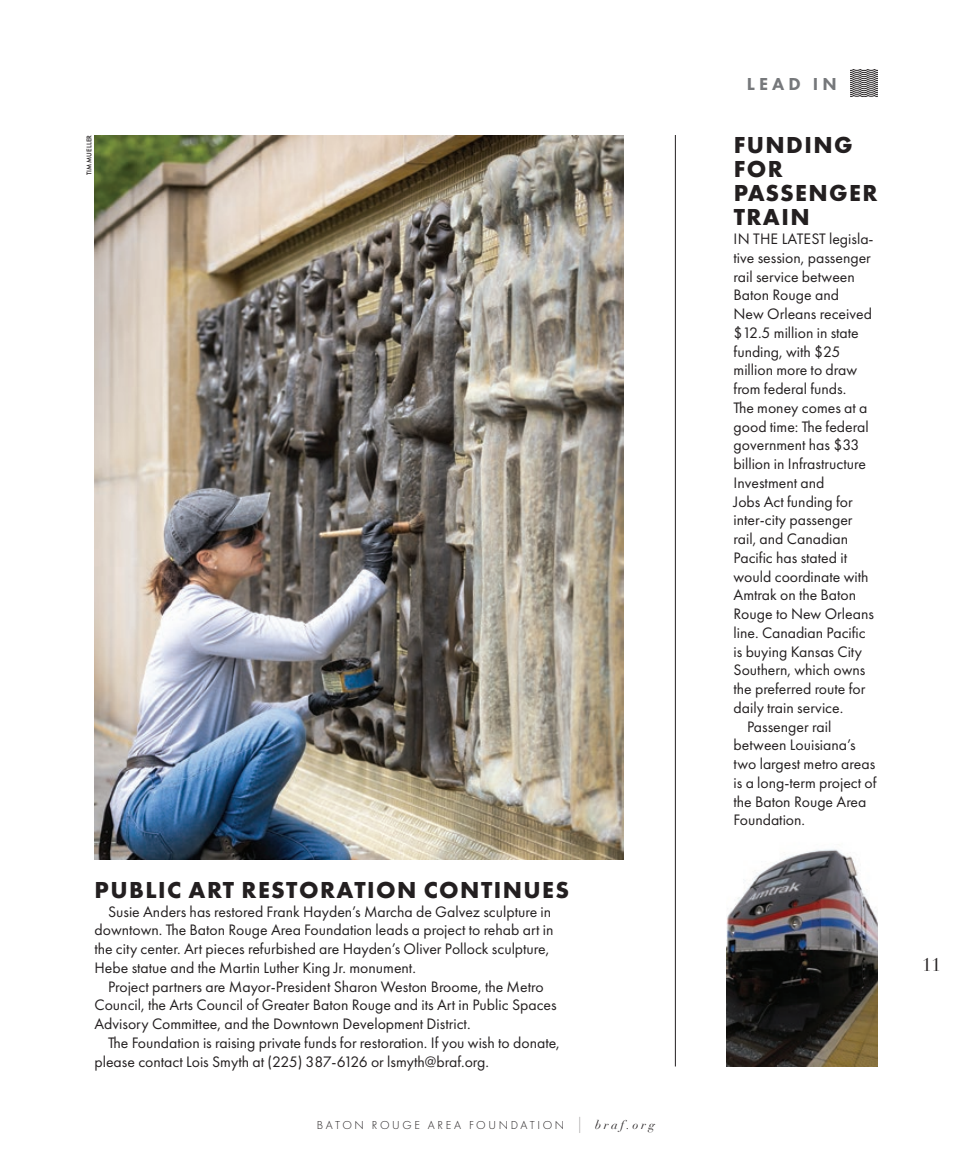
<style>
.page{position:relative;width:972px;height:1161px;background:#fff}
.page>*{position:absolute;margin:0;border:0;box-sizing:border-box;transform-origin:0 0}
.C2020_Box_Head{font:700 24px/24px "Futura PT";letter-spacing:.06em;color:#231f20}
.t1{font:800 18px "Futura PT";letter-spacing:.23em;color:#76787b}
.t2{font:18px "Didot LT Pro";color:#231f20}
.C2022_Box_Copy{font:15.75px/18.8px "Futura PT";color:#231f20}
.t3{font:300 12px "Futura PT";letter-spacing:.22em;color:#231f20}
.C2020_PhotoCredit{font:500 7.2px "Futura PT";letter-spacing:.01em;color:#231f20}
.s1{font-family:"Didot LT Pro";font-weight:400;font-size:16.2px}
.s2{font-family:"Didot LT Pro";font-weight:400;font-style:italic}
</style>
<div class="page">
<img style="left:727px;top:849px;width:151px;height:217px">
<img style="left:94px;top:135px;width:529px;height:724px">
<hr style="left:675px;top:135px;width:1px;height:931px;background:#231f20">
<svg style="left:850px;top:70px;width:28px;height:27px"></svg>
<p class="C2020_PhotoCredit" style="left:85px;top:175px;width:42px;rotate:-90deg">TIM MUELLER</p>
<p class="C2020_Box_Head" style="left:95px;top:877px;width:476px">PUBLIC ART RESTORATION CONTINUES</p>
<p class="C2022_Box_Copy" style="left:94px;top:902px;width:460px;text-indent:14px">Susie Anders has restored Frank Hayden’s Marcha de Galvez sculpture in downtown. The Baton Rouge Area Foundation leads a project to rehab art in the city center. Art pieces refurbished are Hayden’s Oliver Pollock sculpture, Hebe statue and the Martin Luther King Jr. monument.</p>
<p class="C2022_Box_Copy" style="left:94px;top:977px;width:464px;text-indent:14px">Project partners are Mayor-President Sharon Weston Broome, the Metro<br>Council, the Arts Council of Greater Baton Rouge and its Art in Public Spaces<br>Advisory Committee, and the Downtown Development District.</p>
<p class="C2022_Box_Copy" style="left:94px;top:1033px;width:467px;text-indent:14px">The Foundation is raising private funds for restoration. If you wish to donate, please contact Lois Smyth at (225) 387-6126 or lsmyth@braf.org.</p>
<p class="t3" style="left:317px;top:1118px;width:340px">BATON ROUGE AREA FOUNDATION <span class="s1">|</span> <span class="s2">braf.org</span></p>
<p class="t1" style="left:747px;top:72px;width:92px">LEAD IN</p>
<p class="C2020_Box_Head" style="left:734px;top:133px;width:145px">FUNDING<br>FOR<br>PASSENGER<br>TRAIN</p>
<p class="C2022_Box_Copy" style="left:734px;top:229px;width:142px">IN THE LATEST legisla&shy;tive session, passenger rail service between<br>Baton Rouge and<br>New Orleans received $12.5 million in state funding, with $25 million more to draw from federal funds.<br>The money comes at a good time: The federal government has $33 billion in Infrastructure<br>Investment and<br>Jobs Act funding for inter-city passenger rail, and Canadian<br>Pacific has stated it would coordinate with<br>Amtrak on the Baton<br>Rouge to New Orleans line. Canadian Pacific is buying Kansas City<br>Southern, which owns the preferred route for daily train service.</p>
<p class="C2022_Box_Copy" style="left:734px;top:717px;width:144px;text-indent:14px">Passenger rail between Louisiana’s two largest metro areas is a long-term project of the Baton Rouge Area<br>Foundation.</p>
<p class="t2" style="left:922px;top:954px;width:20px">11</p>
</div>
